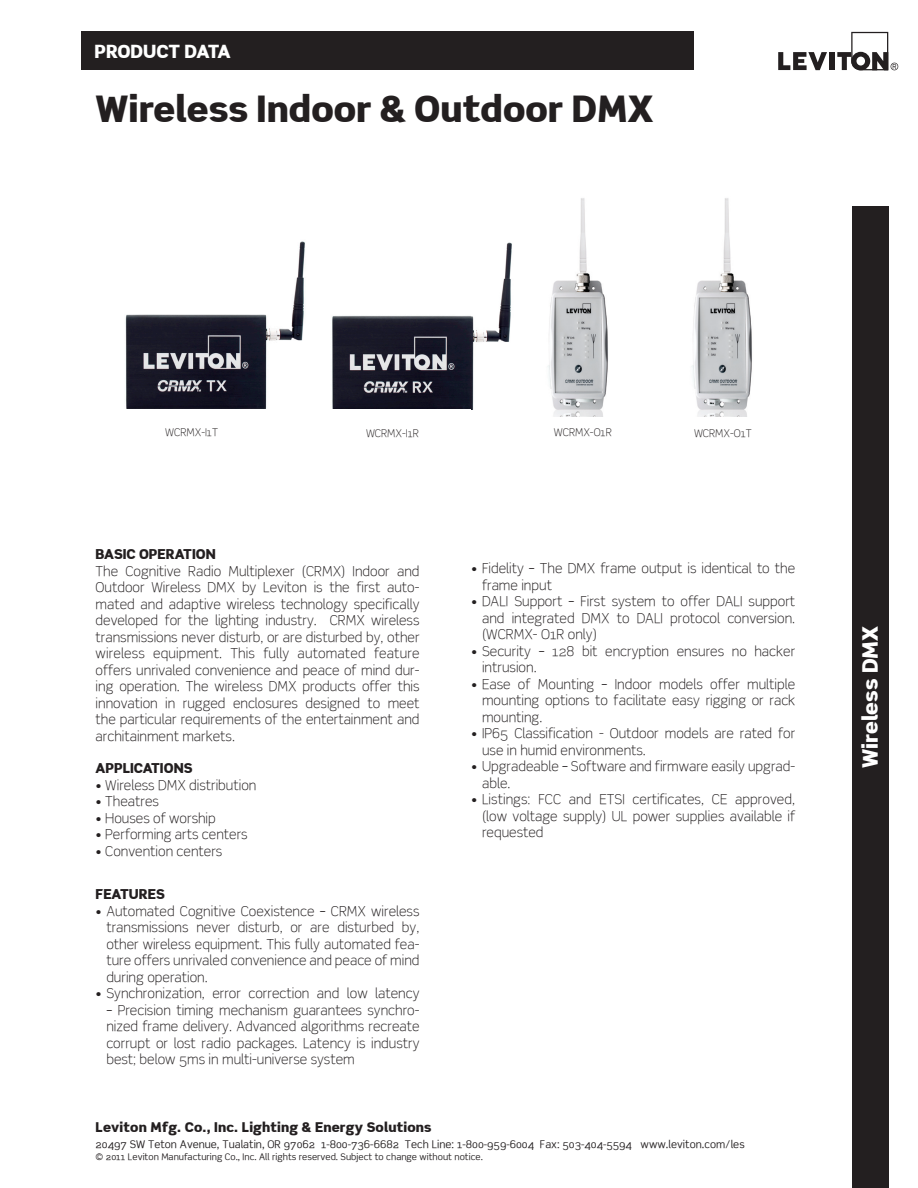
<style>
.page{position:relative;width:918px;height:1188px;background:#fff}
.page>*{position:absolute;margin:0;border:0;box-sizing:border-box;transform-origin:0 0}
.Main_Headline_BIG{font:900 36px "Scene";color:#231f20}
.Sidebar_Title{font:900 21px "Scene";color:#fff}
.Page_headline_-_uppe{font:900 18px "Scene";letter-spacing:-.02em;color:#fff}
.Bullets{font:300 13.5px/16.5px "Scene";color:#231f20;text-align:justify}
.Body_Copy{font:300 13.5px/16.5px "Scene";color:#231f20;text-align:justify}
.Head{font:900 13.5px "Scene";color:#231f20}
.t1{font:900 13.35px "Scene";letter-spacing:.01em;color:#231f20}
.t2{font:10.5px "Scene";color:#231f20}
.Captions{font:300 10.5px "Scene";color:#231f20}
.t3{font:9px "Scene";color:#231f20}
</style>
<div class="page">
<svg style="left:778px;top:52px;width:49px;height:18px"></svg>
<div style="left:829px;top:52px;width:5px;height:18px;background:#231f20"></div>
<svg style="left:837px;top:32px;width:61px;height:38px"></svg>
<div style="left:81px;top:32px;width:613px;height:38px;background:#231f20"></div>
<div style="left:852px;top:207px;width:36px;height:981px;background:#231f20"></div>
<img style="left:332px;top:315px;width:140px;height:93px">
<img style="left:548px;top:198px;width:60px;height:219px">
<img style="left:692px;top:198px;width:60px;height:219px">
<img style="left:125px;top:241px;width:180px;height:167px">
<img style="left:472px;top:242px;width:40px;height:168px">
<p class="Page_headline_-_uppe" style="left:94px;top:40px;width:138px">PRODUCT DATA</p>
<p class="Main_Headline_BIG" style="left:96px;top:86px;width:559px">Wireless Indoor &amp; Outdoor DMX</p>
<p class="Captions" style="left:165px;top:426px;width:54px">WCRMX-I1T</p>
<p class="Captions" style="left:366px;top:427px;width:54px">WCRMX-I1R</p>
<p class="Captions" style="left:554px;top:426px;width:60px">WCRMX-O1R</p>
<p class="Captions" style="left:694px;top:427px;width:59px">WCRMX-O1T</p>
<p class="Head" style="left:96px;top:546px;width:122px">BASIC OPERATION</p>
<p class="Body_Copy" style="left:96px;top:563px;width:325px">The Cognitive Radio Multiplexer (CRMX) Indoor and Outdoor Wireless DMX by Leviton is the first auto&shy;mated and adaptive wireless technology specifically developed for the lighting industry. CRMX wireless transmissions never disturb, or are disturbed by, other wireless equipment. This fully automated feature offers unrivaled convenience and peace of mind dur&shy;ing operation. The wireless DMX products offer this innovation in rugged enclosures designed to meet the particular requirements of the entertainment and architainment markets.</p>
<p class="Head" style="left:96px;top:760px;width:98px">APPLICATIONS</p>
<p class="Bullets" style="left:96px;top:777px;width:162px">• Wireless DMX distribution</p>
<p class="Bullets" style="left:96px;top:793px;width:65px">• Theatres</p>
<p class="Bullets" style="left:96px;top:810px;width:122px">• Houses of worship</p>
<p class="Bullets" style="left:96px;top:826px;width:154px">• Performing arts centers</p>
<p class="Bullets" style="left:96px;top:843px;width:128px">• Convention centers</p>
<p class="Head" style="left:96px;top:886px;width:71px">FEATURES</p>
<p class="Bullets" style="left:106px;top:903px;width:315px;text-indent:-11px">• Automated Cognitive Coexistence – CRMX wireless transmissions never disturb, or are disturbed by, other wireless equipment. This fully automated fea&shy;ture offers unrivaled convenience and peace of mind during operation.</p>
<p class="Bullets" style="left:96px;top:985px;width:325px">• Synchronization, error correction and low latency</p>
<p class="Bullets" style="left:106px;top:1002px;width:315px">– Precision timing mechanism guarantees synchro&shy;nized frame delivery. Advanced algorithms recreate corrupt or lost radio packages. Latency is industry best; below 5ms in multi-universe system</p>
<p class="Bullets" style="left:482px;top:560px;width:315px;text-indent:-11px">• Fidelity – The DMX frame output is identical to the frame input</p>
<p class="Bullets" style="left:482px;top:593px;width:315px;text-indent:-11px">• DALI Support – First system to offer DALI support and integrated DMX to DALI protocol conversion. (WCRMX- O1R only)</p>
<p class="Bullets" style="left:482px;top:643px;width:315px;text-indent:-11px">• Security – 128 bit encryption ensures no hacker intrusion.</p>
<p class="Bullets" style="left:482px;top:676px;width:315px;text-indent:-11px">• Ease of Mounting – Indoor models offer multiple mounting options to facilitate easy rigging or rack mounting.</p>
<p class="Bullets" style="left:482px;top:725px;width:315px;text-indent:-11px">• IP65 Classification - Outdoor models are rated for use in humid environments.</p>
<p class="Bullets" style="left:482px;top:758px;width:315px;text-indent:-11px">• Upgradeable – Software and firmware easily upgrad&shy;able.</p>
<p class="Bullets" style="left:482px;top:791px;width:315px;text-indent:-11px">• Listings: FCC and ETSI certificates, CE approved, (low voltage supply) UL power supplies available if requested</p>
<p class="t1" style="left:96px;top:1118px;width:338px">Leviton Mfg. Co., Inc. Lighting &amp; Energy Solutions</p>
<p class="t2" style="left:96px;top:1138px;width:651px">20497 SW Teton Avenue, Tualatin, OR 97062 1-800-736-6682 Tech Line: 1-800-959-6004 Fax: 503-404-5594 www.leviton.com/les</p>
<p class="t3" style="left:96px;top:1151px;width:389px">© 2011 Leviton Manufacturing Co., Inc. All rights reserved. Subject to change without notice.</p>
<p class="Sidebar_Title" style="left:857px;top:768px;width:144px;rotate:-90deg">Wireless DMX</p>
</div>
